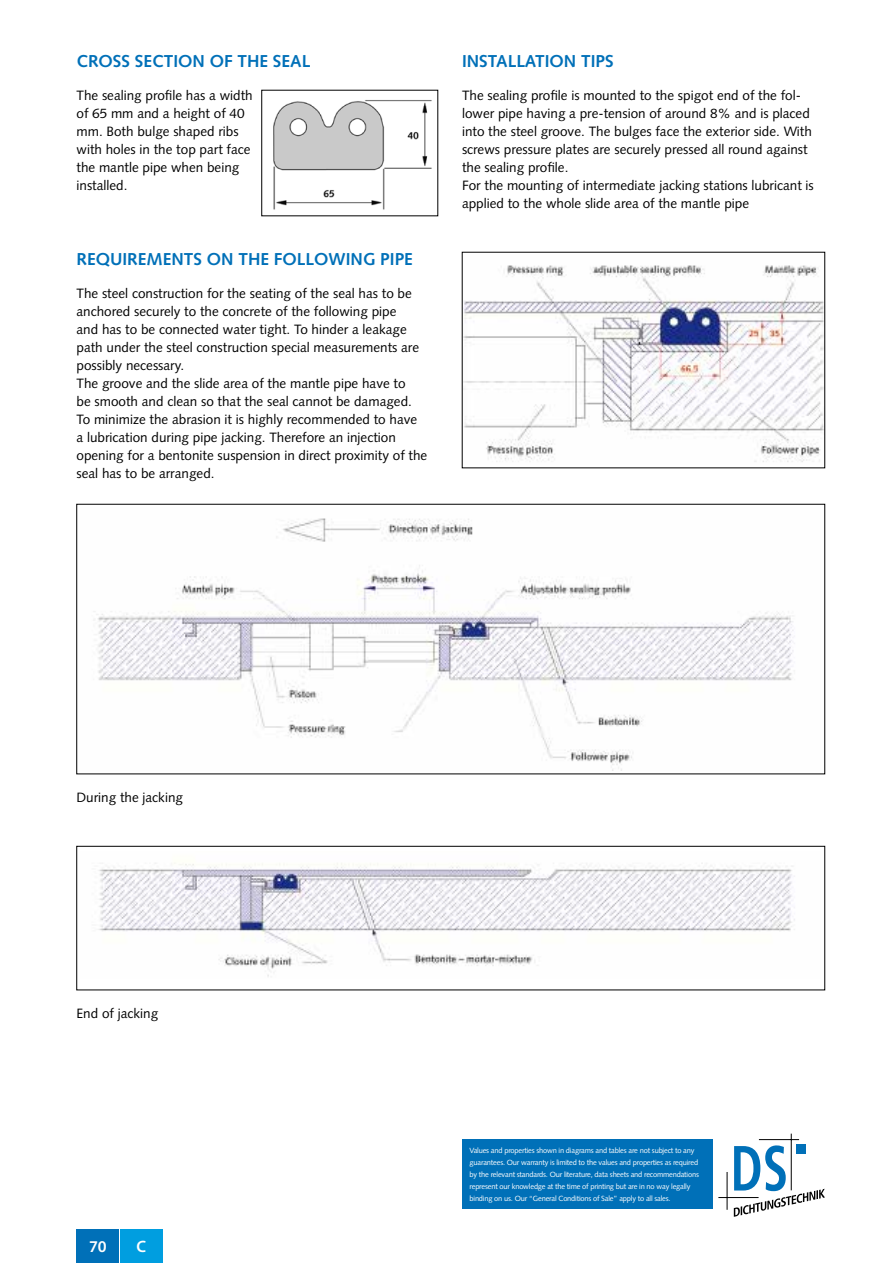
<style>
.page{position:relative;width:893px;height:1263px;background:#fff}
.page>*{position:absolute;margin:0;border:0;box-sizing:border-box;transform-origin:0 0}
.t1{font:700 17.25px "Syntax LT Std";color:#0070b8}
.t2{font:600 16.5px "Myriad Pro";color:#fff}
.t3{font:13.5px/18px "Syntax LT Std";color:#000}
.t4{font:7.5px/12px "Syntax LT Std";letter-spacing:-.025em;color:#fff}
</style>
<div class="page">
<svg style="left:734px;top:1145px;width:91px;height:72px"></svg>
<hr style="left:791px;top:1133px;width:1px;height:57px;background:#000">
<hr style="left:759px;top:1139px;width:40px;height:1px;background:#000">
<hr style="left:727px;top:1172px;width:1px;height:38px;background:#000">
<hr style="left:718px;top:1197px;width:41px;height:1px;background:#000">
<div style="left:77px;top:1229px;width:42px;height:34px;background:#0070b8"></div>
<div style="left:462px;top:1140px;width:250px;height:69px;background:#0070b8"></div>
<div style="left:120px;top:1229px;width:42px;height:34px;background:#009ee0"></div>
<img style="left:464px;top:265px;width:359px;height:197px">
<img style="left:94px;top:518px;width:701px;height:253px">
<img style="left:98px;top:862px;width:697px;height:115px">
<div style="left:77px;top:846px;width:748px;height:144px;border:1px solid #000"></div>
<img style="left:273px;top:100px;width:159px;height:110px">
<p class="t1" style="left:77px;top:51px;width:235px">CROSS SECTION OF THE SEAL</p>
<p class="t1" style="left:462px;top:51px;width:153px">INSTALLATION TIPS</p>
<p class="t3" style="left:77px;top:87px;width:178px">The sealing profile has a width of 65 mm and a height of 40 mm. Both bulge shaped ribs with holes in the top part face the mantle pipe when being installed.</p>
<p class="t1" style="left:77px;top:249px;width:338px">REQUIREMENTS ON THE FOLLOWING PIPE</p>
<p class="t3" style="left:77px;top:284px;width:352px">The steel construction for the seating of the seal has to be anchored securely to the concrete of the following pipe<br>and has to be connected water tight. To hinder a leakage path under the steel construction special measurements are possibly necessary.<br>The groove and the slide area of the mantle pipe have to<br>be smooth and clean so that the seal cannot be damaged.<br>To minimize the abrasion it is highly recommended to have a lubrication during pipe jacking. Therefore an injection opening for a bentonite suspension in direct proximity of the seal has to be arranged.</p>
<p class="t3" style="left:462px;top:86px;width:353px">The sealing profile is mounted to the spigot end of the fol&shy;lower pipe having a pre-tension of around 8% and is placed into the steel groove. The bulges face the exterior side. With screws pressure plates are securely pressed all round against the sealing profile.<br>For the mounting of intermediate jacking stations lubricant is applied to the whole slide area of the mantle pipe</p>
<p class="t3" style="left:77px;top:789px;width:108px">During the jacking</p>
<p class="t3" style="left:77px;top:1005px;width:83px">End of jacking</p>
<p class="t2" style="left:89px;top:1236px;width:19px">70</p>
<p class="t2" style="left:136px;top:1236px;width:11px">C</p>
<p class="t4" style="left:470px;top:1145px;width:231px">Values and properties shown in diagrams and tables are not subject to any guarantees. Our warranty is limited to the values and properties as required by the relevant standards. Our literature, data sheets and recommendations represent our knowledge at the time of printing but are in no way legally binding on us. Our “General Conditions of Sale” apply to all sales.</p>
</div>
